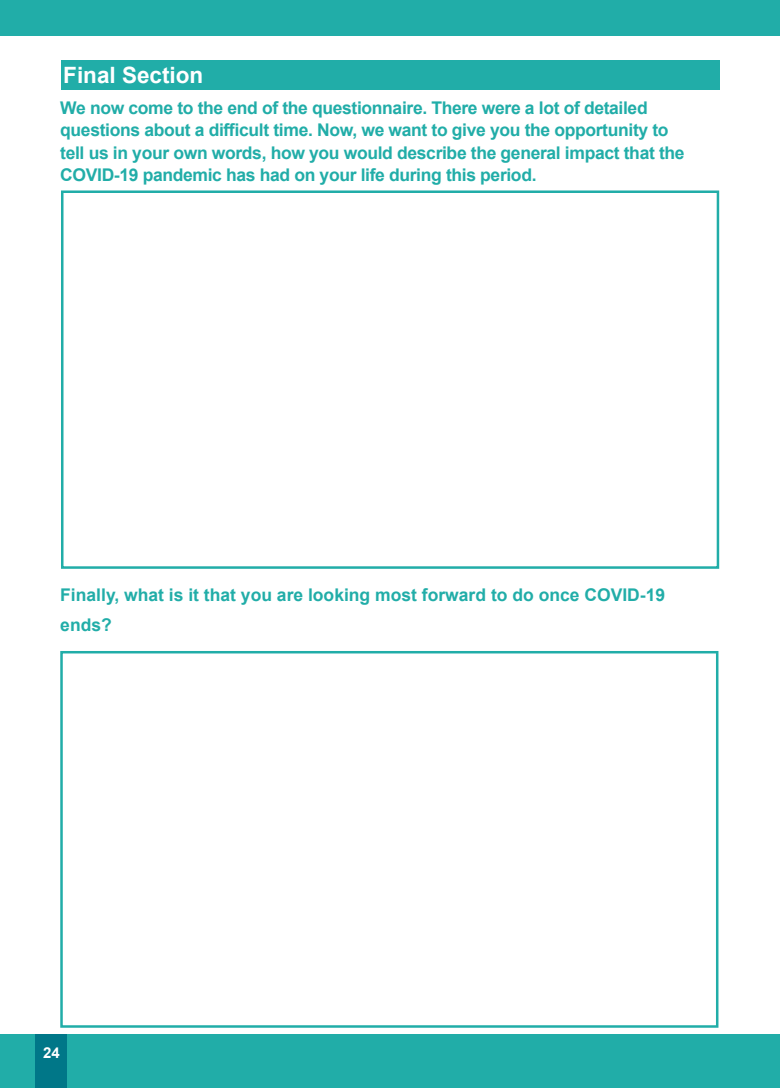
<style>
.page{position:relative;width:780px;height:1088px;background:#fff}
.page>*{position:absolute;margin:0;border:0;box-sizing:border-box;transform-origin:0 0}
.HEADING_1{font:700 22.5px "Arial";color:#fff}
.HEADING_1-2{font:700 17.5px/22.5px "Arial";letter-spacing:-.02em;color:#21ada8}
.HEADING_1-3{font:700 17.5px/30px "Arial";color:#21ada8}
.t1{font:700 15px "Arial";color:#fff}
</style>
<div class="page">
<div style="left:0;top:0;width:780px;height:35px;background:#21ada8"></div>
<div style="left:0;top:1035px;width:780px;height:53px;background:#21ada8"></div>
<div style="left:35px;top:1035px;width:32px;height:53px;background:#078"></div>
<div style="left:61px;top:60px;width:658px;height:30px;background:#21ada8"></div>
<div style="left:61px;top:190px;width:658px;height:379px;border:2px solid #21ada8"></div>
<div style="left:60px;top:651px;width:658px;height:377px;border:2px solid #21ada8"></div>
<p class="HEADING_1" style="left:63px;top:59px;width:142px">Final Section</p>
<p class="HEADING_1-2" style="left:60px;top:97px;width:625px">We now come to the end of the questionnaire. There were a lot of detailed questions about a difficult time. Now, we want to give you the opportunity to tell us in your own words, how you would describe the general impact that the COVID-19 pandemic has had on your life during this period.</p>
<p class="HEADING_1-3" style="left:60px;top:580px;width:606px">Finally, what is it that you are looking most forward to do once COVID-19 ends?</p>
<p class="t1" style="left:43px;top:1042px;width:18px">24</p>
</div>
